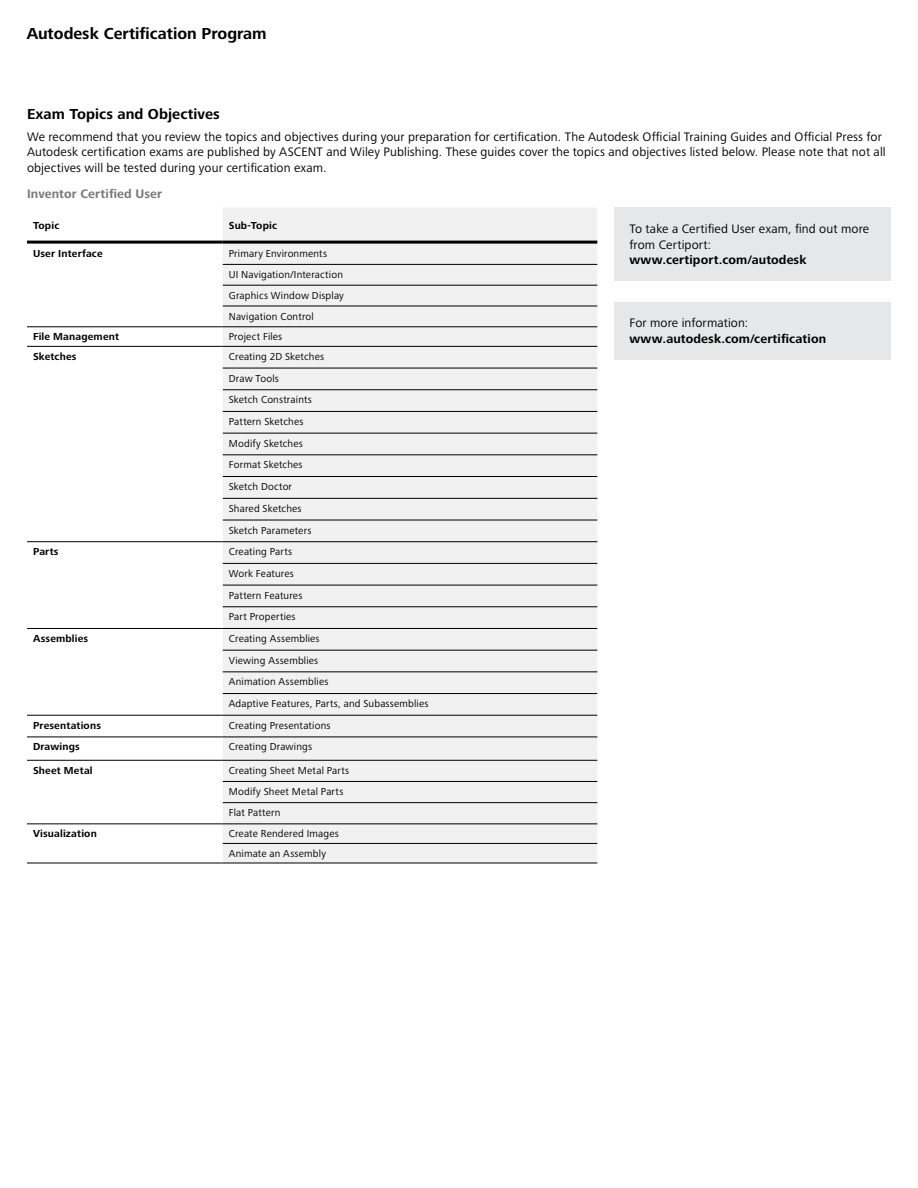
<style>
.page{position:relative;width:918px;height:1188px;background:#fff}
.page>*{position:absolute;margin:0;border:0;box-sizing:border-box;transform-origin:0 0}
._1st_Page_Header_Lef{font:700 16.5px "Frutiger Next LTW1 G";color:#000}
.Text_Heading{font:700 15px "Frutiger Next LTW1 G";letter-spacing:.005em;color:#000}
.Body_Text{font:12.75px/15.8px "Frutiger Next LTW1 G";letter-spacing:.01em;color:#000}
.Body_Text-2{font:700 12.75px/15.8px "Frutiger Next LTW1 G";letter-spacing:.01em;color:#000}
.Text_Subheading{font:700 12.75px "Frutiger Next LTW1 G";letter-spacing:.01em;color:#77787b}
.Body_-_Text{font:10.5px "Frutiger Next LTW1 G";letter-spacing:.015em;color:#000}
.Body_-_Text-2{font:700 10.5px "Frutiger Next LTW1 G";letter-spacing:.015em;color:#000}
.Body_-_Bulleted_List{font:10.5px "Frutiger Next LTW1 G";letter-spacing:.015em;color:#000}
.s1{font-weight:700}
.s2{font-weight:400}
</style>
<div class="page">
<div style="left:223px;top:208px;width:374px;height:655px;background:#f1f1f2"></div>
<hr style="left:27px;top:327px;width:196px;height:1px;background:#000">
<hr style="left:223px;top:264px;width:374px;height:1px;background:#000">
<hr style="left:223px;top:285px;width:374px;height:1px;background:#000">
<hr style="left:223px;top:306px;width:374px;height:1px;background:#000">
<hr style="left:223px;top:327px;width:374px;height:1px;background:#000">
<hr style="left:27px;top:346px;width:196px;height:1px;background:#000">
<hr style="left:223px;top:346px;width:374px;height:1px;background:#000">
<hr style="left:27px;top:541px;width:196px;height:1px;background:#000">
<hr style="left:223px;top:541px;width:374px;height:1px;background:#000">
<hr style="left:27px;top:628px;width:196px;height:1px;background:#000">
<hr style="left:27px;top:715px;width:196px;height:1px;background:#000">
<hr style="left:27px;top:737px;width:196px;height:1px;background:#000">
<hr style="left:27px;top:760px;width:196px;height:1px;background:#000">
<hr style="left:27px;top:824px;width:196px;height:1px;background:#000">
<hr style="left:27px;top:863px;width:196px;height:1px;background:#000">
<hr style="left:223px;top:607px;width:374px;height:1px;background:#000">
<hr style="left:223px;top:628px;width:374px;height:1px;background:#000">
<hr style="left:223px;top:650px;width:374px;height:1px;background:#000">
<hr style="left:223px;top:672px;width:374px;height:1px;background:#000">
<hr style="left:223px;top:693px;width:374px;height:1px;background:#000">
<hr style="left:223px;top:715px;width:374px;height:1px;background:#000">
<hr style="left:223px;top:737px;width:374px;height:1px;background:#000">
<hr style="left:223px;top:760px;width:374px;height:1px;background:#000">
<hr style="left:223px;top:781px;width:374px;height:1px;background:#000">
<hr style="left:223px;top:802px;width:374px;height:1px;background:#000">
<hr style="left:223px;top:824px;width:374px;height:1px;background:#000">
<hr style="left:223px;top:843px;width:374px;height:1px;background:#000">
<hr style="left:223px;top:863px;width:374px;height:1px;background:#000">
<hr style="left:27px;top:241px;width:196px;height:3px;background:#000">
<hr style="left:223px;top:241px;width:374px;height:3px;background:#000">
<hr style="left:223px;top:368px;width:374px;height:1px;background:#000">
<hr style="left:223px;top:389px;width:374px;height:1px;background:#000">
<hr style="left:223px;top:411px;width:374px;height:1px;background:#000">
<hr style="left:223px;top:433px;width:374px;height:1px;background:#000">
<hr style="left:223px;top:455px;width:374px;height:1px;background:#000">
<hr style="left:223px;top:476px;width:374px;height:1px;background:#000">
<hr style="left:223px;top:498px;width:374px;height:1px;background:#000">
<hr style="left:223px;top:520px;width:374px;height:1px;background:#000">
<hr style="left:223px;top:563px;width:374px;height:1px;background:#000">
<hr style="left:223px;top:585px;width:374px;height:1px;background:#000">
<div style="left:614px;top:208px;width:277px;height:73px;background:#e6e7e8"></div>
<div style="left:614px;top:302px;width:277px;height:57px;background:#e6e7e8"></div>
<p class="_1st_Page_Header_Lef" style="left:27px;top:24px;width:241px">Autodesk Certification Program</p>
<p class="Text_Heading" style="left:27px;top:105px;width:194px">Exam Topics and Objectives</p>
<p class="Body_Text" style="left:27px;top:129px;width:860px">We recommend that you review the topics and objectives during your preparation for certification. The Autodesk Official Training Guides and Official Press for<br>Autodesk certification exams are published by ASCENT and Wiley Publishing. These guides cover the topics and objectives listed below. Please note that not all objectives will be tested during your certification exam.</p>
<p class="Text_Subheading" style="left:27px;top:187px;width:137px">Inventor Certified User</p>
<p class="Body_-_Text-2" style="left:33px;top:219px;width:28px">Topic</p>
<p class="Body_-_Text-2" style="left:229px;top:219px;width:50px">Sub-Topic</p>
<p class="Body_-_Text-2" style="left:33px;top:248px;width:71px">User Interface</p>
<p class="Body_-_Bulleted_List" style="left:229px;top:248px;width:100px">Primary Environments</p>
<p class="Body_-_Bulleted_List" style="left:229px;top:268px;width:116px">UI Navigation/Interaction</p>
<p class="Body_-_Bulleted_List" style="left:229px;top:289px;width:117px">Graphics Window Display</p>
<p class="Body_-_Bulleted_List" style="left:229px;top:310px;width:87px">Navigation Control</p>
<p class="Body_-_Text-2" style="left:33px;top:331px;width:88px">File Management</p>
<p class="Body_-_Text" style="left:229px;top:331px;width:55px">Project Files</p>
<p class="Body_-_Text-2" style="left:33px;top:350px;width:45px">Sketches</p>
<p class="Body_-_Text" style="left:229px;top:350px;width:97px">Creating 2D Sketches</p>
<p class="Body_-_Text" style="left:229px;top:372px;width:52px">Draw Tools</p>
<p class="Body_-_Text" style="left:229px;top:394px;width:85px">Sketch Constraints</p>
<p class="Body_-_Text" style="left:229px;top:416px;width:76px">Pattern Sketches</p>
<p class="Body_-_Text" style="left:229px;top:437px;width:76px">Modify Sketches</p>
<p class="Body_-_Text" style="left:229px;top:459px;width:75px">Format Sketches</p>
<p class="Body_-_Text" style="left:229px;top:481px;width:65px">Sketch Doctor</p>
<p class="Body_-_Text" style="left:229px;top:502px;width:74px">Shared Sketches</p>
<p class="Body_-_Text" style="left:229px;top:524px;width:84px">Sketch Parameters</p>
<p class="Body_-_Text-2" style="left:33px;top:546px;width:27px">Parts</p>
<p class="Body_-_Text" style="left:229px;top:546px;width:65px">Creating Parts</p>
<p class="Body_-_Text" style="left:229px;top:567px;width:67px">Work Features</p>
<p class="Body_-_Text" style="left:229px;top:589px;width:75px">Pattern Features</p>
<p class="Body_-_Text" style="left:229px;top:611px;width:68px">Part Properties</p>
<p class="Body_-_Text-2" style="left:33px;top:633px;width:57px">Assemblies</p>
<p class="Body_-_Text" style="left:229px;top:633px;width:92px">Creating Assemblies</p>
<p class="Body_-_Text" style="left:229px;top:654px;width:91px">Viewing Assemblies</p>
<p class="Body_-_Text" style="left:229px;top:676px;width:101px">Animation Assemblies</p>
<p class="Body_-_Text" style="left:229px;top:698px;width:201px">Adaptive Features, Parts, and Subassemblies</p>
<p class="Body_-_Text-2" style="left:33px;top:719px;width:70px">Presentations</p>
<p class="Body_-_Text" style="left:229px;top:719px;width:103px">Creating Presentations</p>
<p class="Body_-_Text-2" style="left:33px;top:741px;width:48px">Drawings</p>
<p class="Body_-_Text" style="left:229px;top:741px;width:85px">Creating Drawings</p>
<p class="Body_-_Text-2" style="left:33px;top:764px;width:61px">Sheet Metal</p>
<p class="Body_-_Text" style="left:229px;top:764px;width:122px">Creating Sheet Metal Parts</p>
<p class="Body_-_Text" style="left:229px;top:786px;width:116px">Modify Sheet Metal Parts</p>
<p class="Body_-_Text" style="left:229px;top:807px;width:53px">Flat Pattern</p>
<p class="Body_-_Text-2" style="left:33px;top:828px;width:65px">Visualization</p>
<p class="Body_-_Text" style="left:229px;top:828px;width:112px">Create Rendered Images</p>
<p class="Body_-_Text" style="left:229px;top:847px;width:99px">Animate an Assembly</p>
<p class="Body_Text" style="left:629px;top:221px;width:241px">To take a Certified User exam, find out more from Certiport: <span class="s1">www.certiport.com/autodesk</span></p>
<p class="Body_Text-2" style="left:629px;top:316px;width:198px"><span class="s2">For more information: </span>www.autodesk.com/certification</p>
</div>
